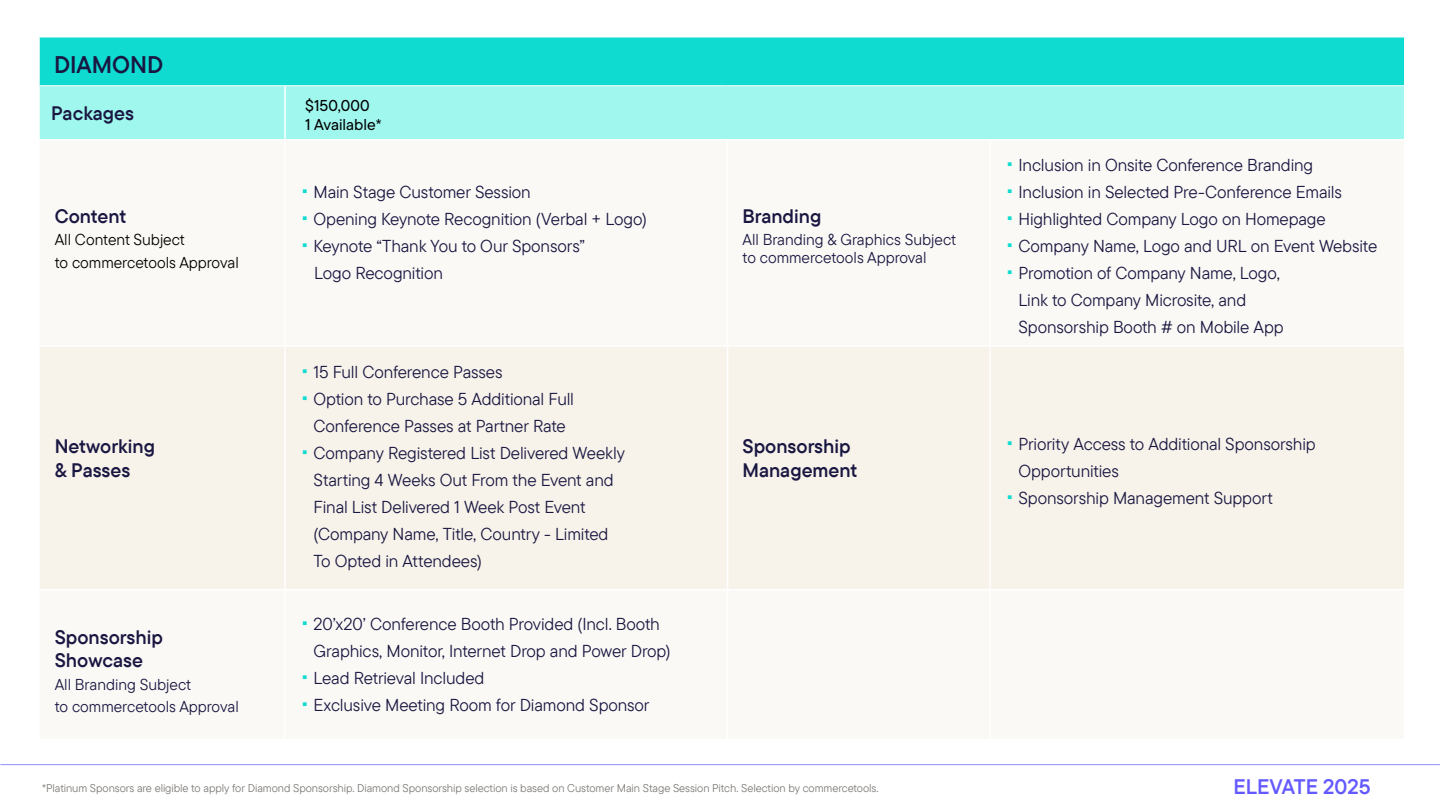
<style>
.page{position:relative;width:1440px;height:810px;background:#fff}
.page>*{position:absolute;margin:0;border:0;box-sizing:border-box;transform-origin:0 0}
.t1{font:24px "TT Commons Pro Db";color:#191741}
.t2{font:21px "TT Commons Pro Db";color:#6359ff}
.t3{font:19.5px/23.4px "TT Commons Pro Db";color:#191741}
.t4{font:17.25px/27px "TT Commons Pro";letter-spacing:-.01em;color:#191741}
.t5{font:15.75px/18px "TT Commons Pro";color:#191741}
.t6{font:15.75px/22.5px "TT Commons Pro";color:#000}
.t7{font:500 15.75px/18.9px "TT Commons Pro";color:#000}
.t8{font:11.25px "TT Commons Pro";letter-spacing:-.005em;color:#7c7975}
.s1{font-family:"PP Right Grotesk";font-weight:500;font-size:24px;color:#0fdbd1}
.s2{color:#f7f2ea}
</style>
<div class="page">
<hr style="left:0;top:764px;width:1440px;height:1px;background:#8f8fff">
<div style="left:39px;top:37px;width:1366px;height:49px;background:#0fdbd1"></div>
<div style="left:40px;top:86px;width:1364px;height:53px;background:#9ff7ee"></div>
<div style="left:40px;top:347px;width:1364px;height:242px;background:#f7f2ea"></div>
<hr style="left:284px;top:86px;width:2px;height:53px;background:#fff">
<hr style="left:284px;top:347px;width:2px;height:242px;background:#fff">
<hr style="left:727px;top:347px;width:1px;height:242px;background:#fff">
<hr style="left:989px;top:347px;width:2px;height:242px;background:#fff">
<hr style="left:38px;top:36px;width:247px;height:2px;background:#fff">
<hr style="left:38px;top:38px;width:2px;height:48px;background:#fff">
<hr style="left:285px;top:36px;width:443px;height:2px;background:#fff">
<hr style="left:728px;top:36px;width:262px;height:2px;background:#fff">
<hr style="left:990px;top:36px;width:416px;height:2px;background:#fff">
<hr style="left:1404px;top:38px;width:2px;height:48px;background:#fff">
<hr style="left:40px;top:85px;width:245px;height:1px;background:#fff">
<hr style="left:285px;top:85px;width:443px;height:1px;background:#fff">
<hr style="left:728px;top:85px;width:262px;height:1px;background:#fff">
<hr style="left:990px;top:85px;width:414px;height:1px;background:#fff">
<h1 class="t1" style="left:54px;top:47px;width:111px">DIAMOND</h1>
<p class="t3" style="left:51px;top:102px;width:84px">Packages</p>
<p class="t7" style="left:305px;top:96px;width:78px">$150,000<br>1 Available*</p>
<p class="t3" style="left:55px;top:204px;width:73px">Content</p>
<p class="t6" style="left:55px;top:229px;width:186px">All Content Subject<br>to commercetools Approval</p>
<p class="t4" style="left:300px;top:178px;width:232px"><span class="s1">•</span> Main Stage Customer Session</p>
<p class="t4" style="left:300px;top:205px;width:348px"><span class="s1">•</span> Opening Keynote Recognition (Verbal + Logo)</p>
<p class="t4" style="left:314px;top:232px;width:272px;text-indent:-14px"><span class="s1">•</span> Keynote “Thank You to Our Sponsors”<br>Logo Recognition</p>
<p class="t3" style="left:742px;top:204px;width:80px">Branding</p>
<p class="t5" style="left:742px;top:231px;width:215px">All Branding &amp; Graphics Subject to commercetools Approval</p>
<p class="t4" style="left:1005px;top:151px;width:310px"><span class="s1">•</span> Inclusion in Onsite Conference Branding</p>
<p class="t4" style="left:1005px;top:178px;width:338px"><span class="s1">•</span> Inclusion in Selected Pre-Conference Emails</p>
<p class="t4" style="left:1005px;top:205px;width:322px"><span class="s1">•</span> Highlighted Company Logo on Homepage</p>
<p class="t4" style="left:1005px;top:232px;width:374px"><span class="s1">•</span> Company Name, Logo and URL on Event Website</p>
<p class="t4" style="left:1018px;top:259px;width:267px;text-indent:-14px"><span class="s1">•</span> Promotion of Company Name, Logo,<br>Link to Company Microsite, and<br>Sponsorship Booth # on Mobile App</p>
<p class="t3" style="left:55px;top:435px;width:102px">Networking &amp; Passes</p>
<p class="t3" style="left:55px;top:625px;width:110px">Sponsorship<br>Showcase</p>
<p class="t5" style="left:55px;top:673px;width:186px;line-height:22.5px">All Branding Subject<br>to commercetools Approval</p>
<p class="t4" style="left:300px;top:358px;width:204px"><span class="s1">•</span> 15 Full Conference Passes</p>
<p class="t4" style="left:300px;top:385px;width:276px;text-align:center"><span class="s1">•</span> Option to Purchase 5 Additional Full<br>Conference Passes at Partner Rate</p>
<p class="t4" style="left:314px;top:439px;width:313px;text-indent:-14px"><span class="s1">•</span> Company Registered List Delivered Weekly Starting 4 Weeks Out From the Event and Final List Delivered 1 Week Post Event (Company Name, Title, Country -<span class="s2">I</span>Limited To Opted in Attendees)</p>
<p class="t3" style="left:742px;top:435px;width:116px">Sponsorship<br>Management</p>
<p class="t4" style="left:1018px;top:430px;width:299px;text-indent:-14px"><span class="s1">•</span> Priority Access to Additional<span class="s2">I</span>Sponsorship<br>Opportunities</p>
<p class="t4" style="left:1005px;top:484px;width:269px"><span class="s1">•</span> Sponsorship Management Support</p>
<p class="t4" style="left:314px;top:610px;width:359px;text-indent:-14px"><span class="s1">•</span> 20’x20’ Conference Booth Provided (Incl. Booth<br>Graphics, Monitor, Internet Drop and Power Drop)</p>
<p class="t4" style="left:300px;top:664px;width:186px"><span class="s1">•</span> Lead Retrieval Included</p>
<p class="t4" style="left:300px;top:691px;width:351px"><span class="s1">•</span> Exclusive Meeting Room for Diamond Sponsor</p>
<p class="t8" style="left:42px;top:780px;width:838px">*Platinum Sponsors are eligible to apply for Diamond Sponsorship. Diamond Sponsorship selection is based on Customer Main Stage Session Pitch. Selection by commercetools.</p>
<p class="t2" style="left:1233px;top:771px;width:139px">ELEVATE 2025</p>
</div>
